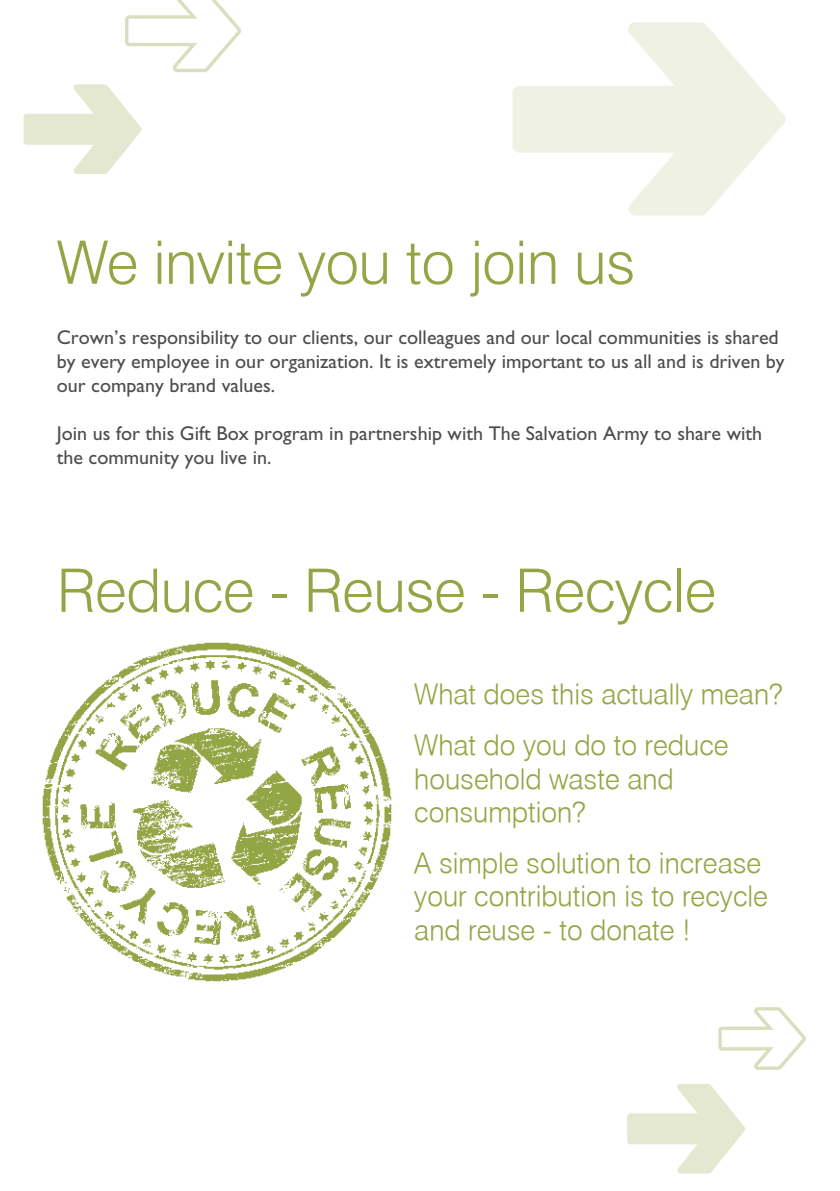
<style>
.page{position:relative;width:840px;height:1191px;background:#fff}
.page>*{position:absolute;margin:0;border:0;box-sizing:border-box;transform-origin:0 0}
.t1{font:60px "Swiss 721 Light BT";letter-spacing:-.01em;color:#94a545}
.t2{font:28px/33.6px "Swiss 721 Light BT";color:#94a545}
.t3{font:20px/24px "Gill Sans";color:#4d4d4f}
</style>
<div class="page">
<img style="left:42px;top:642px;width:350px;height:340px">
<svg style="left:24px;top:84px;width:118px;height:90px"></svg>
<svg style="left:627px;top:1084px;width:117px;height:89px"></svg>
<svg style="left:125px;top:0;width:116px;height:73px"></svg>
<svg style="left:718px;top:1007px;width:88px;height:63px"></svg>
<svg style="left:512px;top:22px;width:273px;height:193px;fill:#eff1e3"></svg>
<h1 class="t1" style="left:57px;top:226px;width:579px">We invite you to join us</h1>
<p class="t3" style="left:57px;top:326px;width:729px">Crown’s responsibility to our clients, our colleagues and our local communities is shared by every employee in our organization. It is extremely important to us all and is driven by our company brand values.</p>
<p class="t3" style="left:57px;top:422px;width:706px">Join us for this Gift Box program in partnership with The Salvation Army to share with the community you live in.</p>
<h1 class="t1" style="left:57px;top:554px;width:660px">Reduce - Reuse - Recycle</h1>
<h2 class="t2" style="left:414px;top:669px;width:370px;line-height:50.6px">What does this actually mean?<br>What do you do to reduce</h2>
<h2 class="t2" style="left:414px;top:761px;width:261px">household waste and consumption?</h2>
<h2 class="t2" style="left:414px;top:845px;width:355px">A simple solution to increase your contribution is to recycle and reuse - to donate !</h2>
</div>
